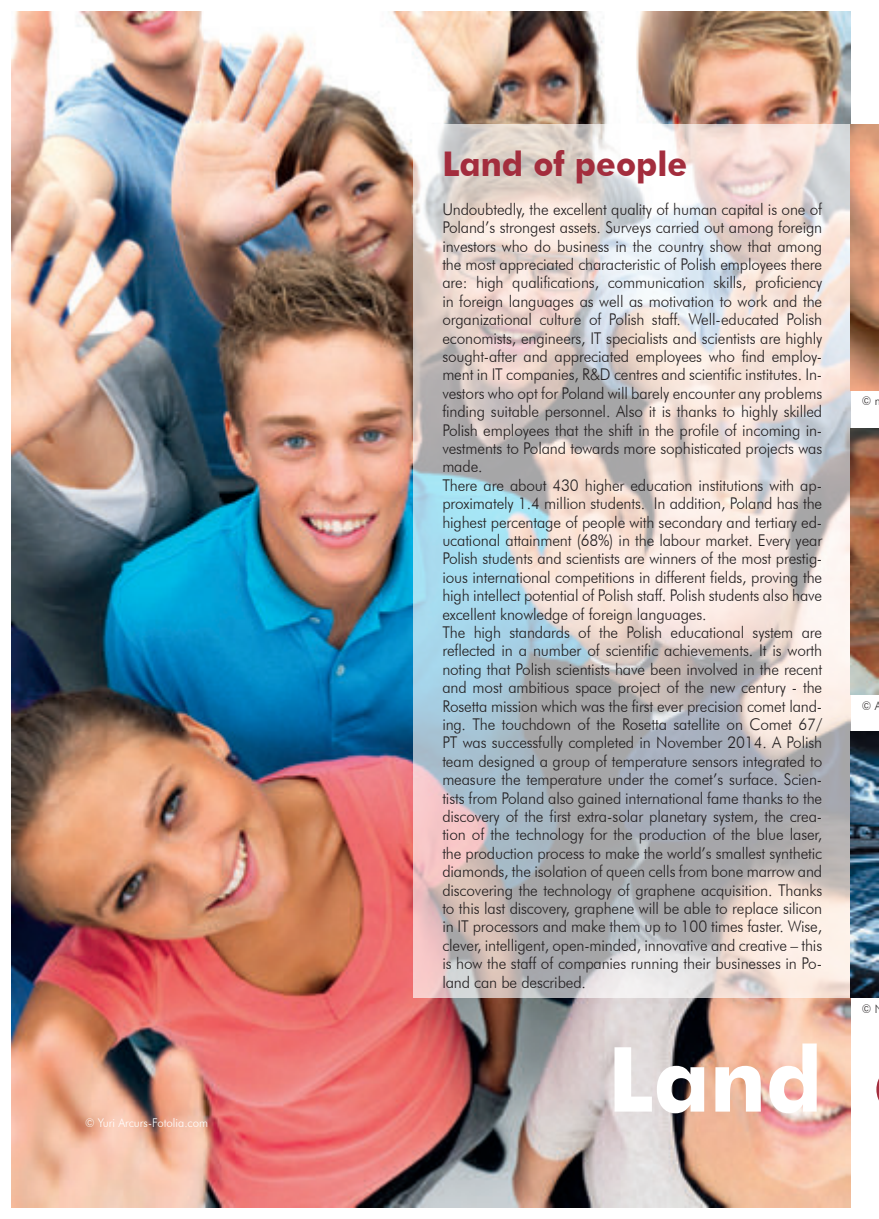
<style>
.page{position:relative;width:879px;height:1219px;background:#fff}
.page>*{position:absolute;margin:0;border:0;box-sizing:border-box;transform-origin:0 0}
.t1{font:700 90px "Futura BT";color:#fff;scale:.95 1}
.t2{font:700 34px "Futura BT";color:#a32d3d;scale:.95 1}
.t3{font:300 16.2px/18.4px "Futura BT";letter-spacing:-.01em;color:#231f20;scale:.95 1}
.t4{font:300 12px "Futura BT";color:#fff;scale:.95 1}
.t5{font:300 12px "Futura BT";color:#231f20;scale:.95 1}
</style>
<div class="page">
<img style="left:12px;top:11px;width:838px;height:1196px">
<img style="left:414px;top:125px;width:436px;height:873px">
<img style="left:850px;top:125px;width:29px;height:265px">
<img style="left:850px;top:428px;width:29px;height:266px">
<img style="left:850px;top:731px;width:29px;height:266px">
<p class="t4" style="left:85px;top:1116px;width:131px">© Yuri Arcurs-Fotolia.com</p>
<h2 class="t2" style="left:442px;top:143px;width:259px">Land of people</h2>
<p class="t3" style="left:442px;top:200px;width:401px">Undoubtedly, the excellent quality of human capital is one of Poland’s strongest assets. Surveys carried out among foreign investors who do business in the country show that among the most appreciated characteristic of Polish employees there are: high qualifications, communication skills, proficiency in foreign languages as well as motivation to work and the organizational culture of Polish staff. Well-educated Polish economists, engineers, IT specialists and scientists are highly sought-after and appreciated employees who find employ&shy;ment in IT companies, R&amp;D centres and scientific institutes. In&shy;vestors who opt for Poland will barely encounter any problems finding suitable personnel. Also it is thanks to highly skilled Polish employees that the shift in the profile of incoming in&shy;vestments to Poland towards more sophisticated projects was made.<br>There are about 430 higher education institutions with ap&shy;proximately 1.4 million students. In addition, Poland has the highest percentage of people with secondary and tertiary ed&shy;ucational attainment (68%) in the labour market. Every year Polish students and scientists are winners of the most prestig&shy;ious international competitions in different fields, proving the high intellect potential of Polish staff. Polish students also have excellent knowledge of foreign languages.<br>The high standards of the Polish educational system are reflected in a number of scientific achievements. It is worth noting that Polish scientists have been involved in the recent and most ambitious space project of the new century - the Rosetta mission which was the first ever precision comet land&shy;ing. The touchdown of the Rosetta satellite on Comet 67/ PT was successfully completed in November 2014. A Polish team designed a group of temperature sensors integrated to measure the temperature under the comet’s surface. Scien&shy;tists from Poland also gained international fame thanks to the discovery of the first extra-solar planetary system, the crea&shy;tion of the technology for the production of the blue laser, the production process to make the world’s smallest synthetic diamonds, the isolation of queen cells from bone marrow and discovering the technology of graphene acquisition. Thanks to this last discovery, graphene will be able to replace silicon in IT processors and make them up to 100 times faster. Wise, clever, intelligent, open-minded, innovative and creative – this is how the staff of companies running their businesses in Po&shy;land can be described.</p>
<h1 class="t1" style="left:608px;top:1025px;width:227px">Land</h1>
<p class="t5" style="left:862px;top:394px;width:21px">© n</p>
<p class="t5" style="left:862px;top:698px;width:22px">© A</p>
<p class="t5" style="left:862px;top:1001px;width:11px">©</p>
</div>
